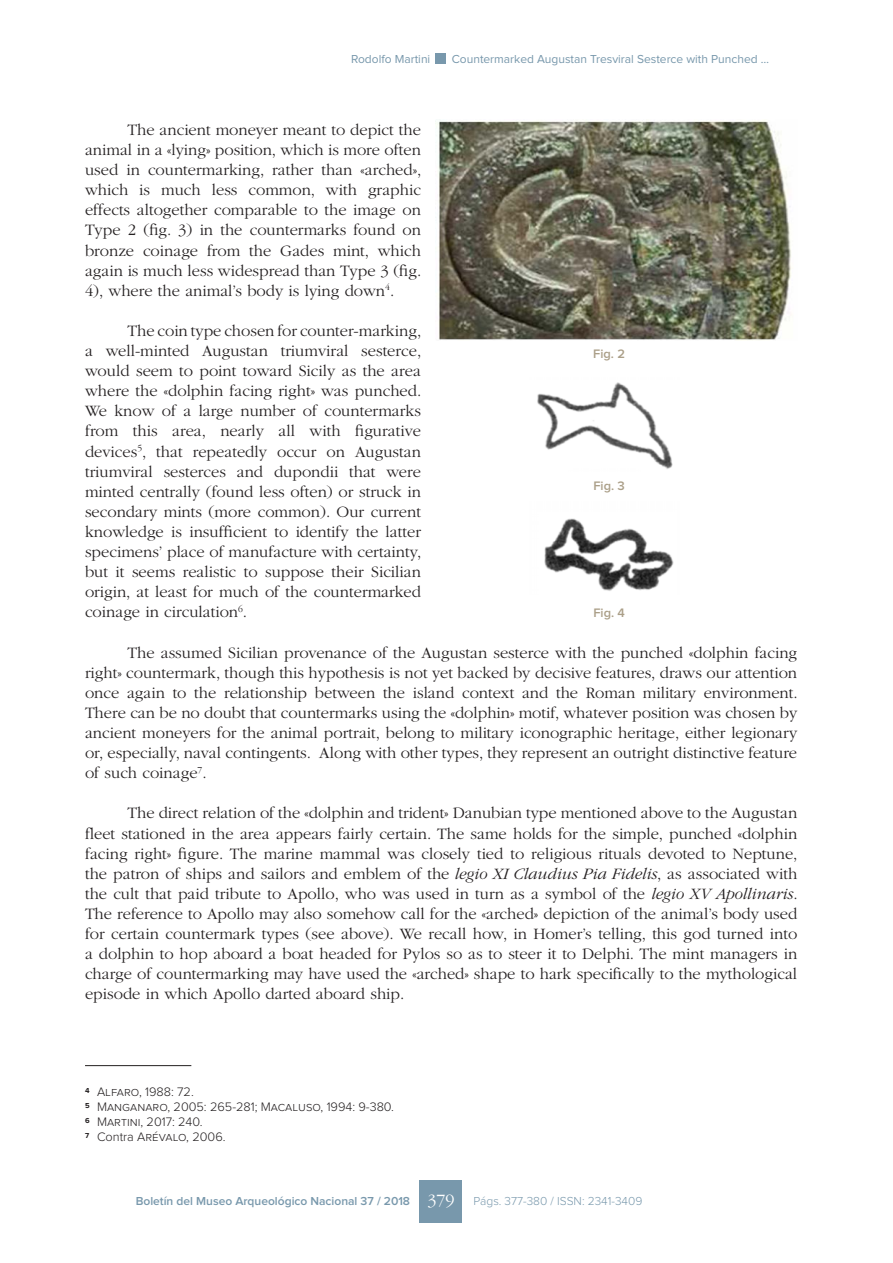
<style>
.page{position:relative;width:893px;height:1263px;background:#fff}
.page>*{position:absolute;margin:0;border:0;box-sizing:border-box;transform-origin:0 0}
.t1{font:300 18px "ITC Garamond Std";color:#fff}
.t2{font:300 16.5px/20.1px "ITC Garamond Std";color:#231f20;text-align:justify}
.t3{font:300 12.75px "Proxima Nova";color:#231f20}
.t4{font:600 12.75px "Proxima Nova";color:#ab9f88}
.t5{font:12px "Proxima Nova";color:#7898ac}
.t6{font:600 12px "Proxima Nova";color:#7898ac}
.t7{font:300 12px "Proxima Nova";color:#7898ac}
.s1{font-style:italic}
</style>
<div class="page">
<div style="left:420px;top:1180px;width:42px;height:43px;background:#7898ac"></div>
<div style="left:436px;top:53px;width:10px;height:11px;background:#7898ac"></div>
<hr style="left:85px;top:1065px;width:106px;height:1px;background:#231f20">
<img style="left:437px;top:121px;width:354px;height:219px">
<img style="left:537px;top:382px;width:136px;height:87px">
<img style="left:544px;top:518px;width:130px;height:73px">
<p class="t5" style="left:351px;top:53px;width:81px">Rodolfo Martini</p>
<p class="t5" style="left:452px;top:54px;width:319px">Countermarked Augustan Tresviral Sesterce with Punched …</p>
<p class="t2" style="left:85px;top:120px;width:338px;text-indent:43px">The ancient moneyer meant to depict the animal in a «lying» position, which is more often used in countermarking, rather than «arched», which is much less common, with graphic effects altogether comparable to the image on Type 2 (fig. 3) in the countermarks found on bronze coinage from the Gades mint, which again is much less widespread than Type 3 (fig.<br>4), where the animal’s body is lying down<sup>4</sup>.</p>
<p class="t2" style="left:85px;top:321px;width:338px;text-indent:43px">The coin type chosen for counter-marking, a well-minted Augustan triumviral sesterce, would seem to point toward Sicily as the area where the «dolphin facing right» was punched.<br>We know of a large number of countermarks from this area, nearly all with figurative devices<sup>5</sup>, that repeatedly occur on Augustan triumviral sesterces and dupondii that were minted centrally (found less often) or struck in secondary mints (more common). Our current knowledge is insufficient to identify the latter specimens’ place of manufacture with certainty, but it seems realistic to suppose their Sicilian origin, at least for much of the countermarked coinage in circulation<sup>6</sup>.</p>
<p class="t2" style="left:85px;top:642px;width:714px;text-indent:43px">The assumed Sicilian provenance of the Augustan sesterce with the punched «dolphin facing right» countermark, though this hypothesis is not yet backed by decisive features, draws our attention once again to the relationship between the island context and the Roman military environment.<br>There can be no doubt that countermarks using the «dolphin» motif, whatever position was chosen by ancient moneyers for the animal portrait, belong to military iconographic heritage, either legionary or, especially, naval contingents. Along with other types, they represent an outright distinctive feature of such coinage<sup>7</sup>.</p>
<p class="t2" style="left:85px;top:803px;width:714px;text-indent:43px">The direct relation of the «dolphin and trident» Danubian type mentioned above to the Augustan fleet stationed in the area appears fairly certain. The same holds for the simple, punched «dolphin facing right» figure. The marine mammal was closely tied to religious rituals devoted to Neptune, the patron of ships and sailors and emblem of the <span class="s1">legio XI Claudius Pia Fidelis</span>, as associated with the cult that paid tribute to Apollo, who was used in turn as a symbol of the <span class="s1">legio XV Apollinaris</span>.<br>The reference to Apollo may also somehow call for the «arched» depiction of the animal’s body used for certain countermark types (see above). We recall how, in Homer’s telling, this god turned into a dolphin to hop aboard a boat headed for Pylos so as to steer it to Delphi. The mint managers in charge of countermarking may have used the «arched» shape to hark specifically to the mythological episode in which Apollo darted aboard ship.</p>
<p class="t4" style="left:593px;top:348px;width:33px">Fig. 2</p>
<p class="t4" style="left:593px;top:480px;width:33px">Fig. 3</p>
<p class="t4" style="left:593px;top:607px;width:33px">Fig. 4</p>
<p class="t3" style="left:85px;top:1086px;width:110px"><sup>4</sup> Alfaro, 1988: 72.</p>
<p class="t3" style="left:85px;top:1101px;width:310px"><sup>5</sup> Manganaro, 2005: 265-281; Macaluso, 1994: 9-380.</p>
<p class="t3" style="left:85px;top:1116px;width:119px"><sup>6</sup> Martini, 2017: 240.</p>
<p class="t3" style="left:85px;top:1131px;width:142px"><sup>7</sup> Contra Arévalo, 2006.</p>
<p class="t6" style="left:136px;top:1195px;width:276px">Boletín del Museo Arqueológico Nacional 37 / 2018</p>
<p class="t1" style="left:427px;top:1190px;width:28px">379</p>
<p class="t7" style="left:473px;top:1195px;width:170px">Págs. 377-380 / ISSN: 2341-3409</p>
</div>
